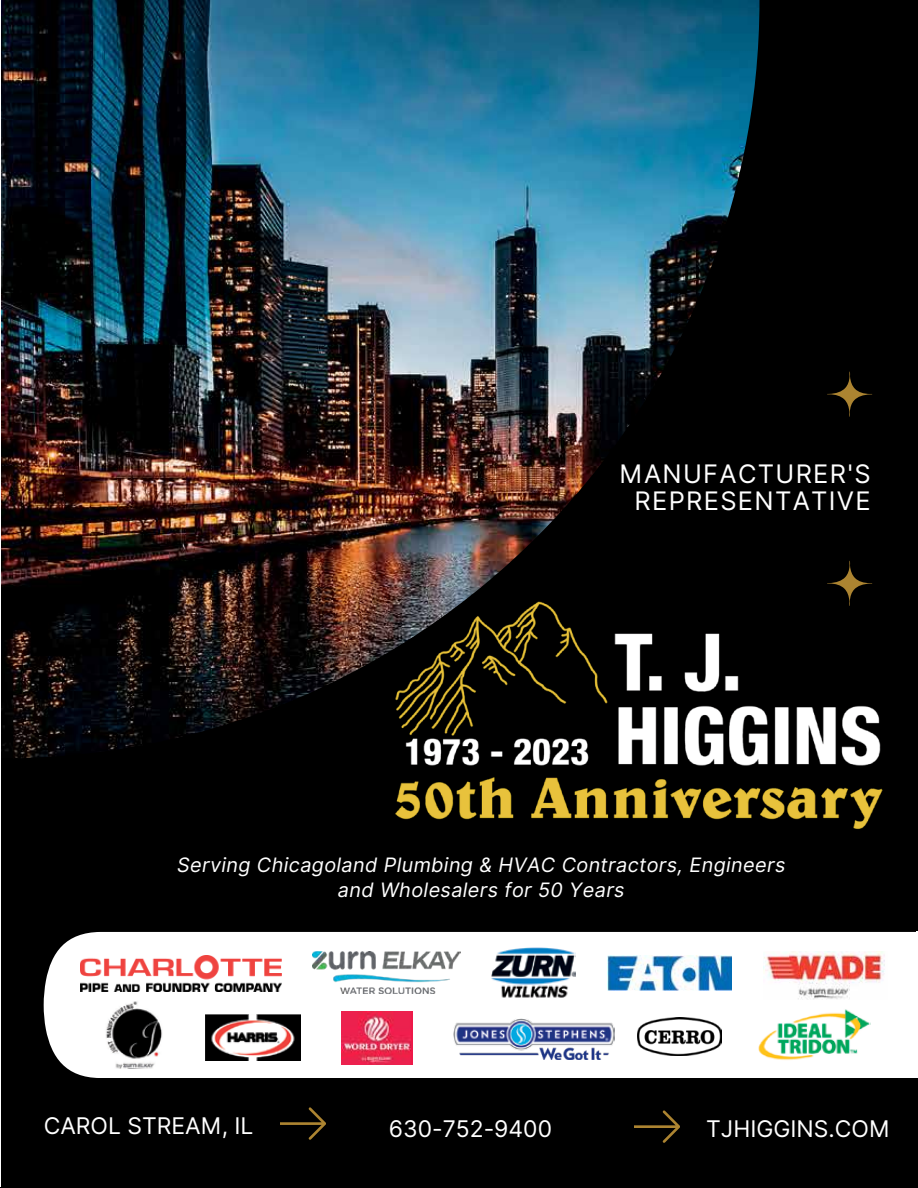
<style>
.page{position:relative;width:918px;height:1188px;background:#fff}
.page>*{position:absolute;margin:0;border:0;box-sizing:border-box;transform-origin:0 0}
.t1{font:25.5px/27px "Inter";letter-spacing:.05em;color:#fff;text-align:center}
.t2{font:22.95px "Inter";color:#fff}
.t3{font:italic 19.8px/24.8px "Inter";letter-spacing:.02em;color:#fff;text-align:center}
</style>
<div class="page">
<div style="left:1px;top:0;width:915px;height:1188px;background:#000"></div>
<img style="left:1px;top:0;width:758px;height:758px">
<img style="left:394px;top:529px;width:489px;height:300px">
<div style="left:44px;top:932px;width:872px;height:146px;background:#fff"></div>
<img style="left:81px;top:955px;width:200px;height:36px">
<img style="left:607px;top:956px;width:124px;height:35px">
<img style="left:206px;top:1015px;width:94px;height:46px">
<img style="left:453px;top:1018px;width:161px;height:42px">
<img style="left:491px;top:946px;width:85px;height:53px">
<img style="left:638px;top:1017px;width:83px;height:39px">
<svg style="left:635px;top:1110px;width:45px;height:33px"></svg>
<svg style="left:280px;top:1107px;width:45px;height:33px"></svg>
<svg style="left:827px;top:561px;width:45px;height:45px"></svg>
<img style="left:103px;top:1000px;width:61px;height:68px">
<img style="left:313px;top:952px;width:147px;height:42px">
<img style="left:764px;top:952px;width:124px;height:47px">
<img style="left:758px;top:1008px;width:112px;height:56px">
<img style="left:341px;top:1011px;width:71px;height:53px">
<svg style="left:827px;top:372px;width:45px;height:45px"></svg>
<hr style="left:916px;top:0;width:2px;height:1188px;background:#000">
<hr style="left:917px;top:932px;width:1px;height:146px;background:#fff">
<p class="t1" style="left:619px;top:461px;width:253px">MANUFACTURER'S<br>REPRESENTATIVE</p>
<p class="t3" style="left:177px;top:853px;width:610px">Serving Chicagoland Plumbing &amp; HVAC Contractors, Engineers and Wholesalers for 50 Years</p>
<p class="t2" style="left:44px;top:1109px;width:211px">CAROL STREAM, IL</p>
<p class="t2" style="left:389px;top:1112px;width:165px">630-752-9400</p>
<p class="t2" style="left:706px;top:1112px;width:185px">TJHIGGINS.COM</p>
</div>
